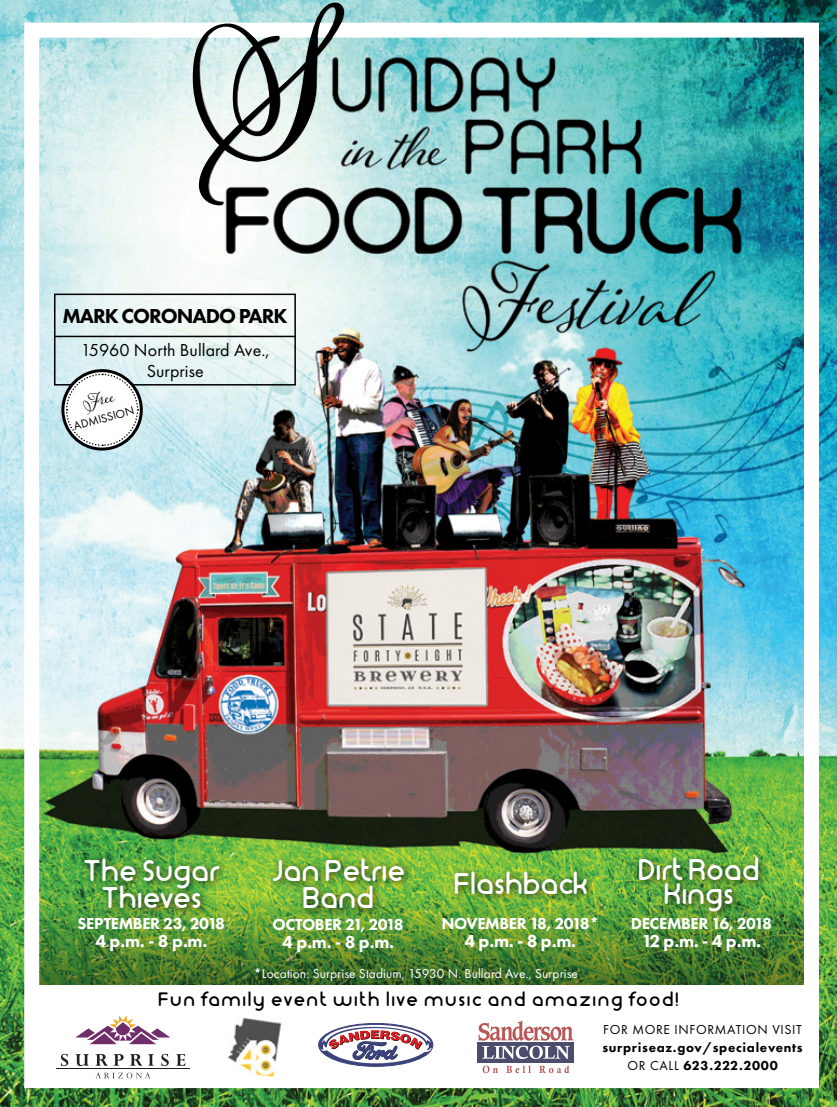
<style>
.page{position:relative;width:837px;height:1107px;background:#fff}
.page>*{position:absolute;margin:0;border:0;box-sizing:border-box;transform-origin:0 0}
.t1{font:218.7px "Adorn S Pomander";color:#000}
.t2{font:30px/27px "irisfontbold";letter-spacing:-.025em;color:#fff;text-align:center}
.t3{font:24px "Adorn S Pomander";color:#000}
.t4{font:800 21px "Futura PT";letter-spacing:-.05em;color:#000}
.t5{font:19.5px "irisfontbold";letter-spacing:.05em;color:#000}
.t6{font:800 18px "Futura PT";color:#fff}
.t7{font:18px/21px "Futura PT";letter-spacing:.005em;color:#000;text-align:center}
.t8{font:800 16.5px "Futura PT";letter-spacing:-.025em;color:#fff}
.t9{font:13.5px "Futura PT";letter-spacing:.005em;color:#fff}
.t10{font:800 13.5px/18px "Futura PT";letter-spacing:.05em;color:#000;text-align:center}
.t11{font:13.5px "Futura PT";letter-spacing:.05em;color:#000}
.t12{font:12px "Futura PT";color:#000}
.s1{font-weight:800}
.s2{font-weight:400}
</style>
<div class="page">
<img style="left:0;top:0;width:837px;height:1107px">
<img style="left:40px;top:896px;width:763px;height:89px">
<div style="left:80px;top:853px;width:149px;height:64px;background:#000;opacity:.75"></div>
<div style="left:267px;top:853px;width:146px;height:64px;background:#000;opacity:.75"></div>
<div style="left:450px;top:866px;width:146px;height:38px;background:#000;opacity:.75"></div>
<div style="left:633px;top:852px;width:135px;height:69px;background:#000;opacity:.75"></div>
<div style="left:34px;top:985px;width:773px;height:92px;background:#fff"></div>
<svg style="left:75px;top:1015px;width:95px;height:29px"></svg>
<hr style="left:56px;top:1068px;width:134px;height:1px;background:#231f20">
<svg style="left:61px;top:1054px;width:7px;height:12px"></svg>
<svg style="left:75px;top:1054px;width:14px;height:12px"></svg>
<svg style="left:95px;top:1054px;width:13px;height:12px"></svg>
<svg style="left:114px;top:1054px;width:10px;height:12px"></svg>
<svg style="left:130px;top:1054px;width:12px;height:12px"></svg>
<svg style="left:148px;top:1054px;width:6px;height:12px"></svg>
<svg style="left:161px;top:1054px;width:8px;height:12px"></svg>
<svg style="left:176px;top:1054px;width:9px;height:12px"></svg>
<svg style="left:96px;top:1073px;width:54px;height:5px"></svg>
<svg style="left:53px;top:293px;width:244px;height:154px"></svg>
<svg style="left:321px;top:1023px;width:111px;height:44px"></svg>
<div style="left:478px;top:1042px;width:96px;height:21px;background:#4b4d6c"></div>
<svg style="left:483px;top:1066px;width:15px;height:7px"></svg>
<svg style="left:506px;top:1066px;width:25px;height:7px"></svg>
<svg style="left:539px;top:1066px;width:30px;height:7px"></svg>
<svg style="left:478px;top:1021px;width:95px;height:38px"></svg>
<img style="left:228px;top:1018px;width:54px;height:59px">
<h1 class="t1" style="left:193px;top:-78px;width:130px">S</h1>
<p class="t4" style="left:62px;top:303px;width:227px">MARK CORONADO PARK</p>
<p class="t7" style="left:81px;top:339px;width:190px">15960 North Bullard Ave.,<br>Surprise</p>
<h3 class="t3" style="left:79px;top:387px;width:33px;rotate:-15deg">Free</h3>
<p class="t12" style="left:72px;top:419px;width:64px;rotate:-15deg">ADMISSION</p>
<h2 class="t2" style="left:83px;top:857px;width:138px">The Sugar<br>Thieves</h2>
<h2 class="t2" style="left:271px;top:857px;width:136px">Jan Petrie<br>Band</h2>
<p class="t8" style="left:78px;top:913px;width:149px">SEPTEMBER 23, 2018</p>
<p class="t6" style="left:95px;top:930px;width:113px">4 p.m. - 8 p.m.</p>
<p class="t8" style="left:273px;top:914px;width:133px">OCTOBER 21, 2018</p>
<p class="t6" style="left:282px;top:930px;width:113px">4 p.m. - 8 p.m.</p>
<h2 class="t2" style="left:453px;top:870px;width:135px">Flashback</h2>
<p class="t8" style="left:441px;top:913px;width:159px">NOVEMBER 18, 2018*</p>
<p class="t6" style="left:464px;top:930px;width:113px">4 p.m. - 8 p.m.</p>
<p class="t9" style="left:254px;top:966px;width:326px"><span class="s1">*</span>Location: Surprise Stadium, 15930 N. Bullard Ave., Surprise</p>
<h2 class="t2" style="left:637px;top:858px;width:124px;line-height:24px">Dirt Road<br>Kings</h2>
<p class="t8" style="left:631px;top:913px;width:143px">DECEMBER 16, 2018</p>
<p class="t6" style="left:642px;top:930px;width:121px">12 p.m. - 4 p.m.</p>
<p class="t5" style="left:158px;top:987px;width:523px">Fun family event with live music and amazing food!</p>
<p class="t11" style="left:603px;top:1022px;width:200px">FOR MORE INFORMATION VISIT</p>
<p class="t10" style="left:602px;top:1039px;width:202px">surpriseaz.gov/specialevents<br><span class="s2">OR CALL</span> 623.222.2000</p>
</div>
